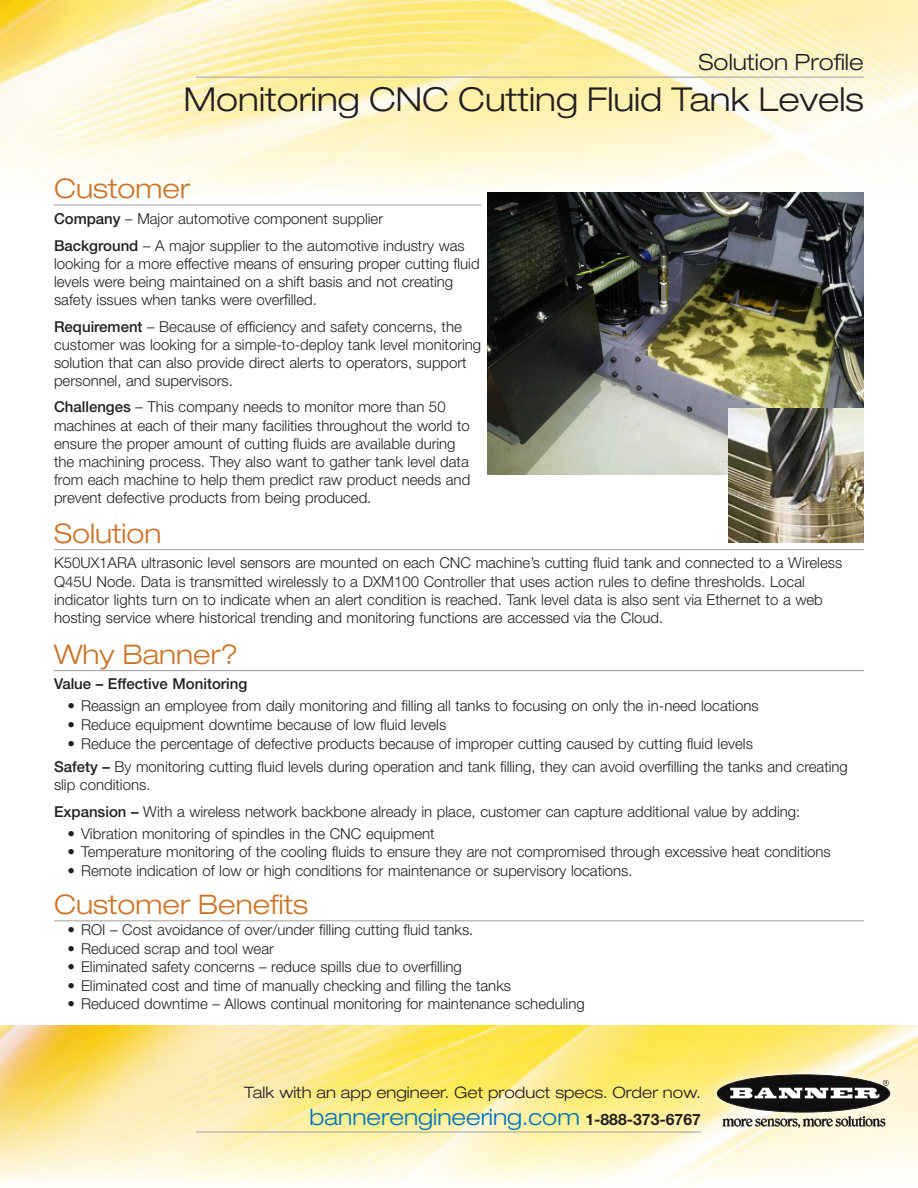
<style>
.page{position:relative;width:918px;height:1188px;background:#fff}
.page>*{position:absolute;margin:0;border:0;box-sizing:border-box;transform-origin:0 0}
.t1{font:300 expanded 33px "Helvetica Neue LT Pro";color:#231f20}
.Heading_1__rust{font:300 expanded 27px "Helvetica Neue LT Pro";color:#cb7428}
.Heading_1__rust-2{font:300 expanded 22.5px "Helvetica Neue LT Pro";color:#0072bc}
.t2{font:300 expanded 22.5px "Helvetica Neue LT Pro";color:#231f20}
.Heading_1__rust-3{font:300 expanded 15.75px "Helvetica Neue LT Pro";color:#231f20}
.body_text{font:300 15px/18.1px "Helvetica Neue LT Pro";color:#231f20}
.body_text-2{font:500 15px "Helvetica Neue LT Pro";color:#231f20}
.s1{font-weight:500}
.s2{font-weight:700;font-stretch:normal;font-size:15.75px;color:#231f20}
</style>
<div class="page">
<img style="left:0;top:1026px;width:918px;height:158px">
<img style="left:0;top:0;width:918px;height:198px">
<hr style="left:196px;top:77px;width:668px;height:1px;background:#a8a9ad">
<hr style="left:54px;top:204px;width:428px;height:2px;background:#a8a9ad">
<div style="left:708px;top:1065px;width:191px;height:71px;background:#fff;opacity:.75"></div>
<div style="left:717px;top:1075px;width:173px;height:37px;background:#110e11;border-radius:50%"></div>
<div style="left:717px;top:1075px;width:173px;height:37px;border:1px solid #231f20;border-radius:50%"></div>
<svg style="left:730px;top:1080px;width:159px;height:19px"></svg>
<svg style="left:723px;top:1116px;width:162px;height:12px;background:#aea99b"></svg>
<hr style="left:196px;top:1131px;width:505px;height:2px;background:#a8a9ad">
<hr style="left:54px;top:549px;width:810px;height:1px;background:#a8a9ad">
<hr style="left:54px;top:670px;width:810px;height:1px;background:#a8a9ad">
<hr style="left:54px;top:920px;width:810px;height:1px;background:#a8a9ad">
<img style="left:488px;top:192px;width:376px;height:282px">
<img style="left:729px;top:408px;width:135px;height:135px">
<p class="t2" style="left:699px;top:49px;width:167px">Solution Profile</p>
<p class="t1" style="left:184px;top:79px;width:682px">Monitoring CNC Cutting Fluid Tank Levels</p>
<p class="Heading_1__rust" style="left:54px;top:173px;width:138px">Customer</p>
<p class="body_text" style="left:54px;top:209px;width:331px"><span class="s1">Company</span> – Major automotive component supplier</p>
<p class="body_text" style="left:54px;top:236px;width:427px"><span class="s1">Background</span> – A major supplier to the automotive industry was looking for a more effective means of ensuring proper cutting fluid levels were being maintained on a shift basis and not creating safety issues when tanks were overfilled.</p>
<p class="body_text" style="left:54px;top:317px;width:429px"><span class="s1">Requirement</span> – Because of efficiency and safety concerns, the customer was looking for a simple-to-deploy tank level monitoring solution that can also provide direct alerts to operators, support personnel, and supervisors.</p>
<p class="body_text" style="left:54px;top:398px;width:418px"><span class="s1">Challenges</span> – This company needs to monitor more than 50 machines at each of their many facilities throughout the world to ensure the proper amount of cutting fluids are available during the machining process. They also want to gather tank level data from each machine to help them predict raw product needs and prevent defective products from being produced.</p>
<p class="Heading_1__rust" style="left:54px;top:517px;width:109px">Solution</p>
<p class="body_text" style="left:54px;top:554px;width:790px">K50UX1ARA ultrasonic level sensors are mounted on each CNC machine’s cutting fluid tank and connected to a Wireless Q45U Node. Data is transmitted wirelessly to a DXM100 Controller that uses action rules to define thresholds. Local indicator lights turn on to indicate when an alert condition is reached. Tank level data is also sent via Ethernet to a web hosting service where historical trending and monitoring functions are accessed via the Cloud.</p>
<p class="Heading_1__rust" style="left:54px;top:638px;width:186px">Why Banner?</p>
<p class="body_text-2" style="left:54px;top:675px;width:195px">Value – Effective Monitoring</p>
<p class="body_text" style="left:68px;top:697px;width:693px">• Reassign an employee from daily monitoring and filling all tanks to focusing on only the in-need locations</p>
<p class="body_text" style="left:68px;top:715px;width:380px">• Reduce equipment downtime because of low fluid levels</p>
<p class="body_text" style="left:68px;top:734px;width:687px">• Reduce the percentage of defective products because of improper cutting caused by cutting fluid levels</p>
<p class="body_text" style="left:54px;top:757px;width:795px"><span class="s1">Safety –</span> By monitoring cutting fluid levels during operation and tank filling, they can avoid overfilling the tanks and creating slip conditions.</p>
<p class="body_text" style="left:54px;top:802px;width:748px"><span class="s1">Expansion –</span> With a wireless network backbone already in place, customer can capture additional value by adding:</p>
<p class="body_text" style="left:68px;top:824px;width:369px">• Vibration monitoring of spindles in the CNC equipment</p>
<p class="body_text" style="left:68px;top:843px;width:765px">• Temperature monitoring of the cooling fluids to ensure they are not compromised through excessive heat conditions</p>
<p class="body_text" style="left:68px;top:861px;width:567px">• Remote indication of low or high conditions for maintenance or supervisory locations.</p>
<p class="Heading_1__rust" style="left:54px;top:889px;width:256px">Customer Benefits</p>
<p class="body_text" style="left:68px;top:920px;width:407px">• ROI – Cost avoidance of over/under filling cutting fluid tanks.</p>
<p class="body_text" style="left:68px;top:939px;width:208px">• Reduced scrap and tool wear</p>
<p class="body_text" style="left:68px;top:957px;width:396px">• Eliminated safety concerns – reduce spills due to overfilling</p>
<p class="body_text" style="left:68px;top:976px;width:445px">• Eliminated cost and time of manually checking and filling the tanks</p>
<p class="body_text" style="left:68px;top:995px;width:519px">• Reduced downtime – Allows continual monitoring for maintenance scheduling</p>
<p class="Heading_1__rust-3" style="left:244px;top:1083px;width:458px">Talk with an app engineer. Get product specs. Order now.</p>
<p class="Heading_1__rust-2" style="left:309px;top:1104px;width:393px">bannerengineering.com <span class="s2">1-888-373-6767</span></p>
</div>
